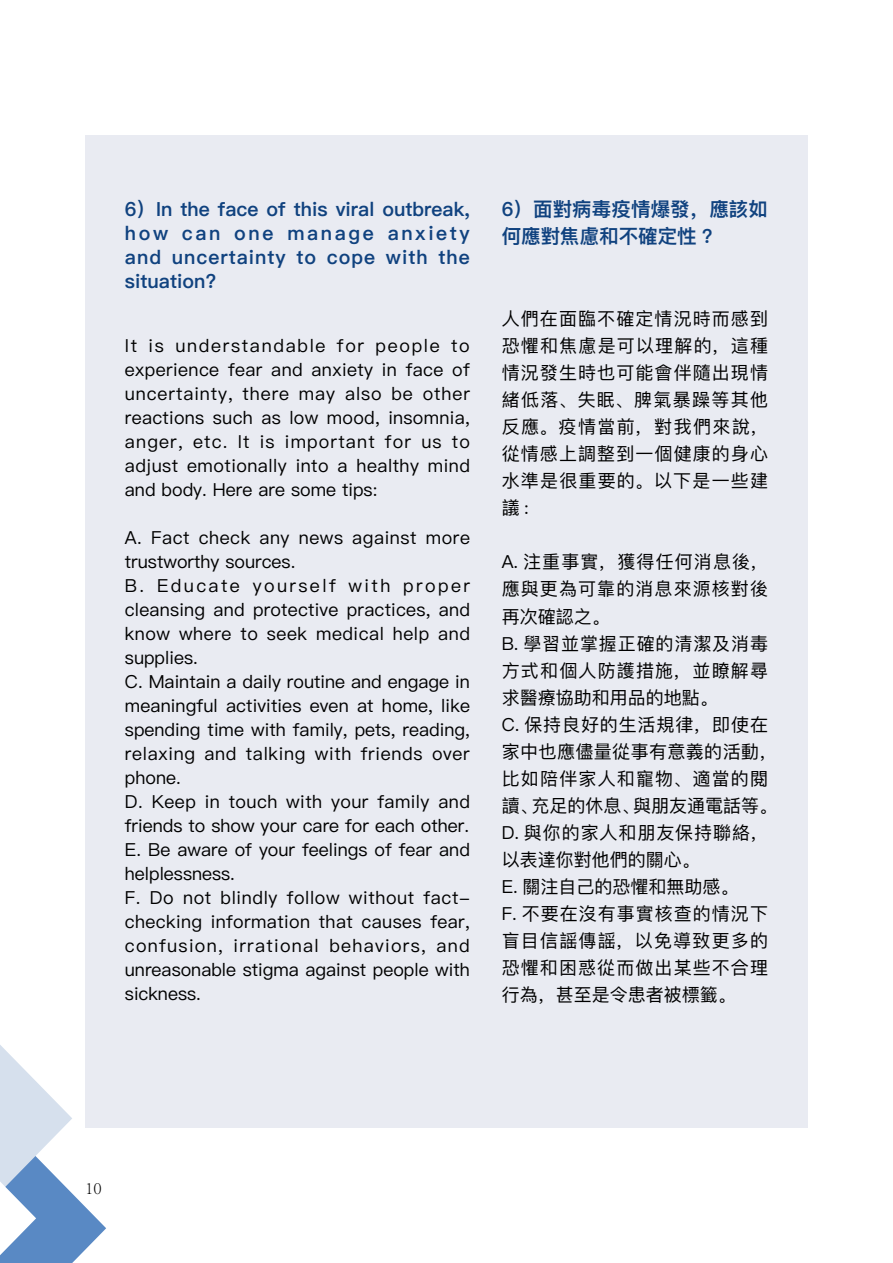
<style>
.page{position:relative;width:893px;height:1263px;background:#fff}
.page>*{position:absolute;margin:0;border:0;box-sizing:border-box;transform-origin:0 0}
.t1{font:600 19.5px/24px "Ping Fang SC";letter-spacing:.05em;color:#10427f;text-align:justify}
.t2{font:600 19.5px/27px "Ping Fang SC";letter-spacing:.005em;color:#10427f}
.t3{font:18px/24px "Ping Fang SC";letter-spacing:.025em;color:#000;text-align:justify}
.t4{font:18px/27px "Ping Fang SC";letter-spacing:.05em;color:#000}
.t5{font:300 18px "Adobe Song Std";color:#000}
</style>
<div class="page">
<svg style="left:0;top:1045px;width:106px;height:218px"></svg>
<div style="left:85px;top:135px;width:723px;height:992px;background:#e9ebf2"></div>
<p class="t1" style="left:125px;top:196px;width:346px">6）In the face of this viral outbreak, how can one manage anxiety and uncertainty to cope with the situation?</p>
<p class="t3" style="left:125px;top:334px;width:347px">It is understandable for people to experience fear and anxiety in face of uncertainty, there may also be other reactions such as low mood, insomnia, anger, etc. It is important for us to adjust emotionally into a healthy mind and body. Here are some tips:</p>
<p class="t3" style="left:125px;top:526px;width:347px;text-align:left">A. Fact check any news against more trustworthy sources.<br>B. Educate yourself with proper cleansing and protective practices, and know where to seek medical help and supplies.<br>C. Maintain a daily routine and engage in meaningful activities even at home, like spending time with family, pets, reading, relaxing and talking with friends over phone.<br>D. Keep in touch with your family and friends to show your care for each other.<br>E. Be aware of your feelings of fear and helplessness.<br>F. Do not blindly follow without fact&shy;checking information that causes fear, confusion, irrational behaviors, and unreasonable stigma against people with sickness.</p>
<p class="t2" style="left:502px;top:195px;width:268px">6）面對病毒疫情爆發，應該如何應對焦慮和不確定性 ?</p>
<p class="t3" style="left:502px;top:305px;width:268px;line-height:27px">人們在面臨不確定情況時而感到恐懼和焦慮是可以理解的，這種情況發生時也可能會伴隨出現情緒低落、失眠、脾氣暴躁等其他反應。疫情當前，對我們來說，從情感上調整到一個健康的身心水準是很重要的。以下是一些建議:</p>
<p class="t4" style="left:502px;top:548px;width:277px">A. 注重事實，獲得任何消息後，應與更為可靠的消息來源核對後再次確認之。<br>B. 學習並掌握正確的清潔及消毒方式和個人防護措施，並瞭解尋求醫療協助和用品的地點。<br>C. 保持良好的生活規律，即使在家中也應儘量從事有意義的活動，比如陪伴家人和寵物、適當的閱讀、充足的休息、與朋友通電話等。<br>D. 與你的家人和朋友保持聯絡，以表達你對他們的關心。<br>E. 關注自己的恐懼和無助感。<br>F. 不要在沒有事實核查的情況下盲目信謡傳謡，以免導致更多的恐懼和困惑從而做出某些不合理行為，甚至是令患者被標籤。</p>
<p class="t5" style="left:85px;top:1177px;width:18px">10</p>
</div>
